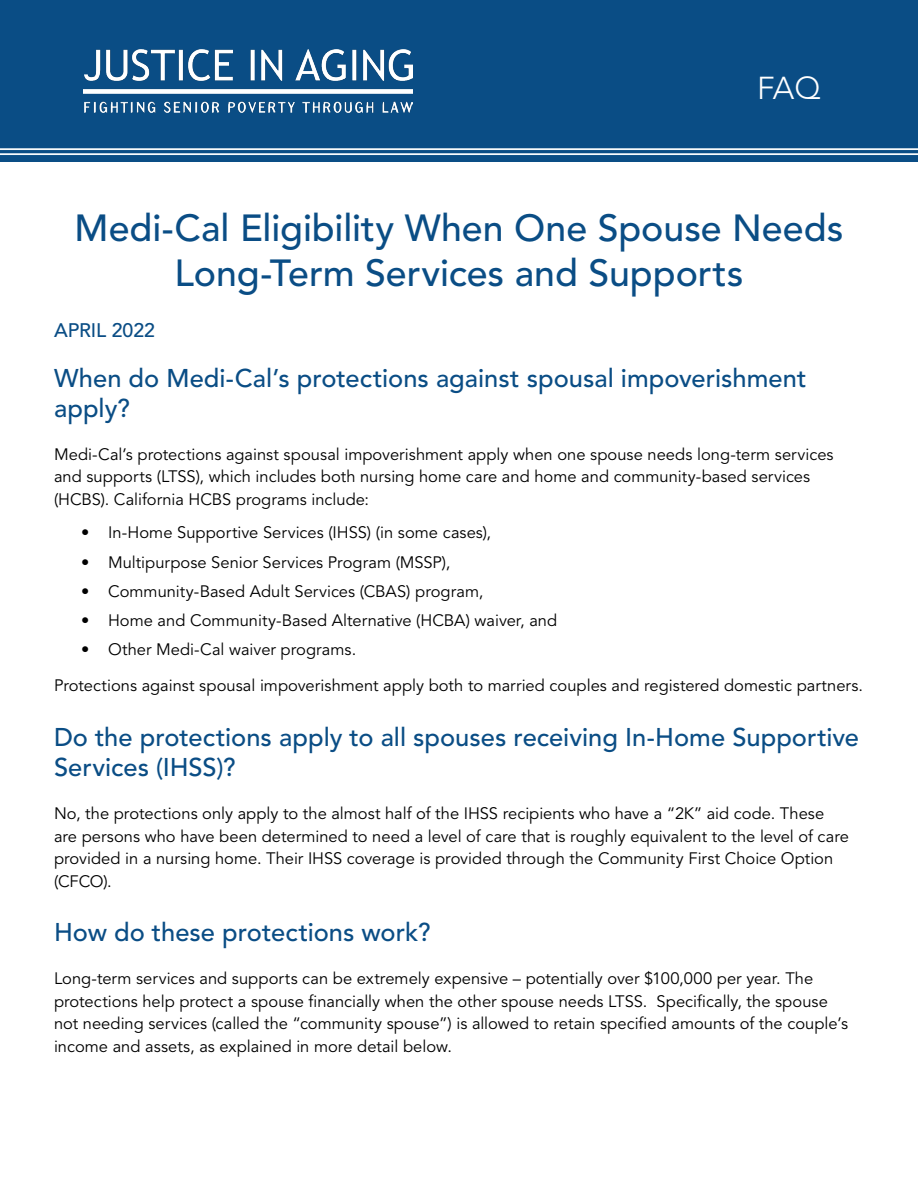
<style>
.page{position:relative;width:918px;height:1188px;background:#fff}
.page>*{position:absolute;margin:0;border:0;box-sizing:border-box;transform-origin:0 0}
.t1{font:500 37.5px/45px "Avenir LT Std";color:#0a4d85;text-align:center}
.t2{font:300 31.5px "Avenir LT Std";color:#fff}
.Subtitle_1{font:500 25.5px/30px "Avenir LT Std";color:#0a4d85}
.Date{font:500 19.5px "Avenir LT Std";color:#0a4d85}
.Body_Text_garamond{font:16.5px/22.5px "Avenir LT Std";color:#000}
</style>
<div class="page">
<div style="left:0;top:0;width:918px;height:161px;background:#0a4d85"></div>
<hr style="left:0;top:148px;width:918px;height:1px;background:#fff">
<hr style="left:0;top:153px;width:918px;height:1px;background:#fff">
<img style="left:84px;top:49px;width:328px;height:63px">
<hr style="left:0;top:149px;width:918px;height:1px;background:#fff">
<hr style="left:0;top:154px;width:918px;height:1px;background:#fff">
<h2 class="t2" style="left:757px;top:70px;width:65px">FAQ</h2>
<p class="t1" style="left:75px;top:206px;width:770px">Medi-Cal Eligibility When One Spouse Needs<br>Long-Term Services and Supports</p>
<p class="Date" style="left:54px;top:319px;width:103px">APRIL 2022</p>
<p class="Subtitle_1" style="left:54px;top:364px;width:754px">When do Medi-Cal’s protections against spousal impoverishment apply?</p>
<p class="Body_Text_garamond" style="left:54px;top:443px;width:781px">Medi-Cal’s protections against spousal impoverishment apply when one spouse needs long-term services and supports (LTSS), which includes both nursing home care and home and community-based services (HCBS). California HCBS programs include:</p>
<p class="Body_Text_garamond" style="left:81px;top:522px;width:412px">• In-Home Supportive Services (IHSS) (in some cases),</p>
<p class="Body_Text_garamond" style="left:81px;top:551px;width:371px">• Multipurpose Senior Services Program (MSSP),</p>
<p class="Body_Text_garamond" style="left:81px;top:580px;width:404px">• Community-Based Adult Services (CBAS) program,</p>
<p class="Body_Text_garamond" style="left:81px;top:610px;width:478px">• Home and Community-Based Alternative (HCBA) waiver, and</p>
<p class="Body_Text_garamond" style="left:81px;top:639px;width:277px">• Other Medi-Cal waiver programs.</p>
<p class="Body_Text_garamond" style="left:54px;top:675px;width:811px">Protections against spousal impoverishment apply both to married couples and registered domestic partners.</p>
<p class="Subtitle_1" style="left:54px;top:723px;width:807px">Do the protections apply to all spouses receiving In-Home Supportive<br>Services (IHSS)?</p>
<p class="Body_Text_garamond" style="left:54px;top:803px;width:797px">No, the protections only apply to the almost half of the IHSS recipients who have a “2K” aid code. These are persons who have been determined to need a level of care that is roughly equivalent to the level of care provided in a nursing home. Their IHSS coverage is provided through the Community First Choice Option (CFCO).</p>
<p class="Subtitle_1" style="left:54px;top:918px;width:378px">How do these protections work?</p>
<p class="Body_Text_garamond" style="left:54px;top:968px;width:796px">Long-term services and supports can be extremely expensive – potentially over $100,000 per year. The protections help protect a spouse financially when the other spouse needs LTSS. Specifically, the spouse not needing services (called the “community spouse”) is allowed to retain specified amounts of the couple’s income and assets, as explained in more detail below.</p>
</div>
